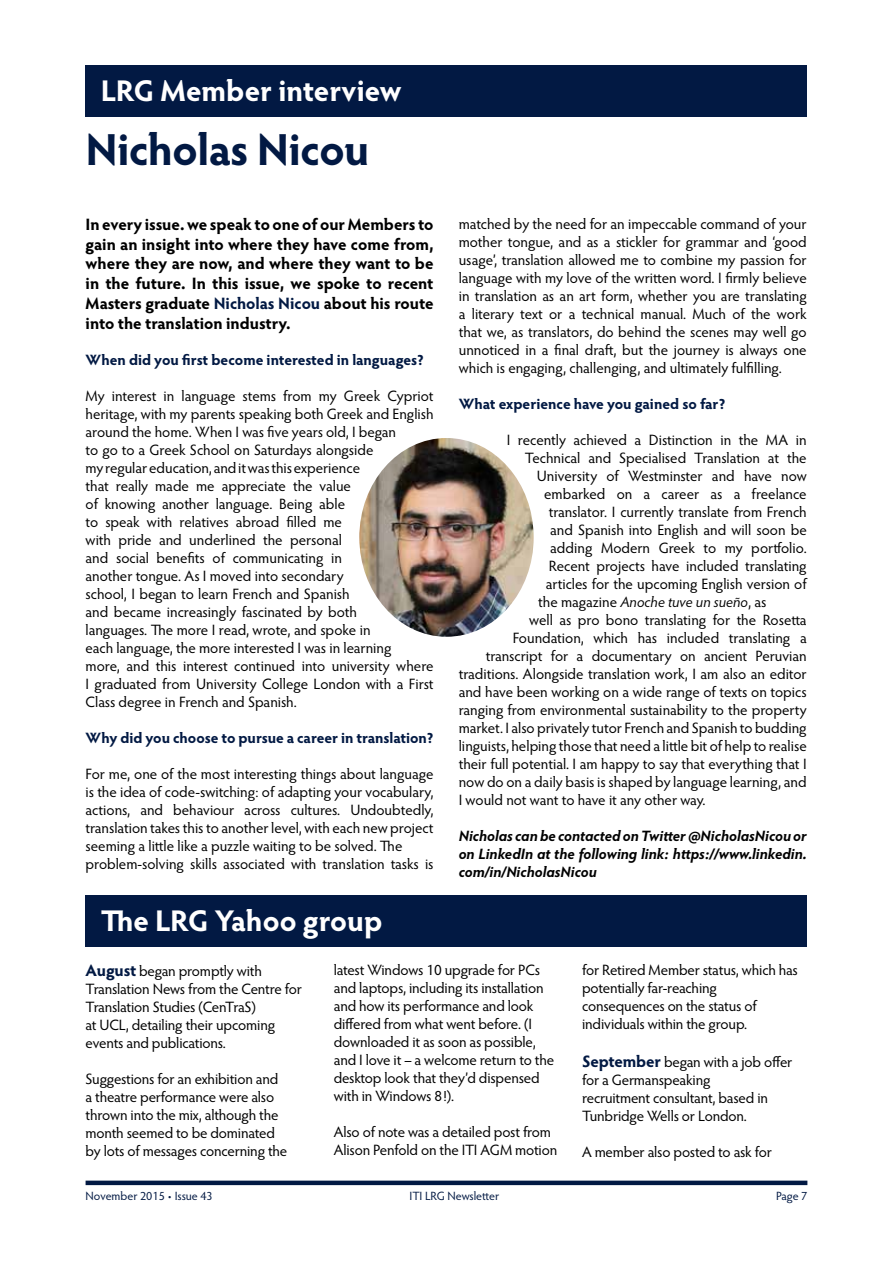
<style>
.page{position:relative;width:893px;height:1263px;background:#fff}
.page>*{position:absolute;margin:0;border:0;box-sizing:border-box;transform-origin:0 0}
.t1{font:700 45px "Hypatia Sans Pro";letter-spacing:-.01em;color:#021943}
.t2{font:700 30px "Hypatia Sans Pro";color:#fff}
.t3{font:700 16.5px/19.8px "Hypatia Sans Pro";letter-spacing:-.005em;color:#000;text-align:justify}
.t4{font:15px/18px "Hypatia Sans Pro";letter-spacing:-.005em;color:#000}
.t5{font:700 15px "Hypatia Sans Pro";letter-spacing:-.005em;color:#021943}
.t6{font:italic 700 15px/18px "Hypatia Sans Pro";color:#000;text-align:justify}
.t7{font:italic 15px "Hypatia Sans Pro";color:#000}
.t8{font:12px "Hypatia Sans Pro";letter-spacing:-.005em;color:#021943}
.s1{color:#021943}
.s2{font-style:normal}
.s3{font-weight:700;font-size:16.5px;color:#021943}
</style>
<div class="page">
<div style="left:86px;top:1180px;width:721px;height:5px;background:#021943"></div>
<div style="left:86px;top:66px;width:721px;height:51px;background:#021943"></div>
<img style="left:359px;top:438px;width:175px;height:199px">
<div style="left:86px;top:896px;width:721px;height:51px;background:#021943"></div>
<h2 class="t2" style="left:101px;top:69px;width:302px">LRG Member interview</h2>
<h1 class="t1" style="left:86px;top:117px;width:285px">Nicholas Nicou</h1>
<p class="t3" style="left:86px;top:213px;width:350px">In every issue. we speak to one of our Members to gain an insight into where they have come from, where they are now, and where they want to be in the future. In this issue, we spoke to recent Masters graduate <span class="s1">Nicholas Nicou</span> about his route into the translation industry.</p>
<p class="t5" style="left:86px;top:349px;width:340px">When did you first become interested in languages?</p>
<p class="t4" style="left:86px;top:386px;width:350px">My interest in language stems from my Greek Cypriot heritage, with my parents speaking both Greek and English around the home. When I was five years old, I began<br>to go to a Greek School on Saturdays alongside<br>my regular education, and it was this experience<br>that really made me appreciate the value<br>of knowing another language. Being able<br>to speak with relatives abroad filled me<br>with pride and underlined the personal<br>and social benefits of communicating in<br>another tongue. As I moved into secondary<br>school, I began to learn French and Spanish<br>and became increasingly fascinated by both<br>languages. The more I read, wrote, and spoke in<br>each language, the more interested I was in learning<br>more, and this interest continued into university where I graduated from University College London with a First Class degree in French and Spanish.</p>
<p class="t5" style="left:86px;top:727px;width:349px">Why did you choose to pursue a career in translation?</p>
<p class="t4" style="left:86px;top:764px;width:350px">For me, one of the most interesting things about language is the idea of code-switching: of adapting your vocabulary, actions, and behaviour across cultures. Undoubtedly, translation takes this to another level, with each new project seeming a little like a puzzle waiting to be solved. The problem-solving skills associated with translation tasks is</p>
<p class="t4" style="left:459px;top:214px;width:350px;text-align:justify">matched by the need for an impeccable command of your mother tongue, and as a stickler for grammar and ‘good usage’, translation allowed me to combine my passion for language with my love of the written word. I firmly believe in translation as an art form, whether you are translating a literary text or a technical manual. Much of the work that we, as translators, do behind the scenes may well go unnoticed in a final draft, but the journey is always one which is engaging, challenging, and ultimately fulfilling.</p>
<p class="t5" style="left:459px;top:393px;width:268px">What experience have you gained so far?</p>
<p class="t4" style="left:507px;top:430px;width:301px">I recently achieved a Distinction in the MA in</p>
<p class="t4" style="left:525px;top:448px;width:284px">Technical and Specialised Translation at the</p>
<p class="t4" style="left:537px;top:466px;width:272px">University of Westminster and have now</p>
<p class="t4" style="left:544px;top:484px;width:264px">embarked on a career as a freelance</p>
<p class="t4" style="left:549px;top:502px;width:259px">translator. I currently translate from French</p>
<p class="t4" style="left:550px;top:520px;width:258px">and Spanish into English and will soon be</p>
<p class="t4" style="left:550px;top:538px;width:258px">adding Modern Greek to my portfolio.</p>
<p class="t4" style="left:549px;top:556px;width:259px">Recent projects have included translating</p>
<p class="t4" style="left:546px;top:574px;width:263px">articles for the upcoming English version of</p>
<p class="t7" style="left:538px;top:591px;width:230px"><span class="s2">the magazine</span> Anoche tuve un sueño<span class="s2">, as</span></p>
<p class="t4" style="left:529px;top:610px;width:279px">well as pro bono translating for the Rosetta</p>
<p class="t4" style="left:513px;top:628px;width:296px">Foundation, which has included translating a</p>
<p class="t4" style="left:486px;top:646px;width:323px">transcript for a documentary on ancient Peruvian</p>
<p class="t4" style="left:459px;top:664px;width:350px">traditions. Alongside translation work, I am also an editor</p>
<p class="t4" style="left:459px;top:682px;width:350px">and have been working on a wide range of texts on topics</p>
<p class="t4" style="left:459px;top:700px;width:349px">ranging from environmental sustainability to the property</p>
<p class="t4" style="left:459px;top:718px;width:349px">market. I also privately tutor French and Spanish to budding</p>
<p class="t4" style="left:459px;top:736px;width:350px">linguists, helping those that need a little bit of help to realise</p>
<p class="t4" style="left:459px;top:754px;width:350px">their full potential. I am happy to say that everything that I</p>
<p class="t4" style="left:459px;top:772px;width:349px">now do on a daily basis is shaped by language learning, and</p>
<p class="t4" style="left:459px;top:790px;width:248px">I would not want to have it any other way.</p>
<p class="t6" style="left:459px;top:826px;width:350px">Nicholas can be contacted on Twitter @NicholasNicou or on LinkedIn at the following link: https://www.linkedin. com/in/NicholasNicou</p>
<h2 class="t2" style="left:101px;top:899px;width:283px">The LRG Yahoo group</h2>
<p class="t4" style="left:86px;top:961px;width:218px"><span class="s3">August</span> began promptly with<br>Translation News from the Centre for<br>Translation Studies (CenTraS)<br>at UCL, detailing their upcoming events and publications.</p>
<p class="t4" style="left:86px;top:1069px;width:203px">Suggestions for an exhibition and a theatre performance were also thrown into the mix, although the month seemed to be dominated by lots of messages concerning the</p>
<p class="t4" style="left:334px;top:960px;width:222px">latest Windows 10 upgrade for PCs and laptops, including its installation and how its performance and look differed from what went before. (I downloaded it as soon as possible, and I love it – a welcome return to the desktop look that they’d dispensed with in Windows 8!).</p>
<p class="t4" style="left:334px;top:1122px;width:225px">Also of note was a detailed post from<br>Alison Penfold on the ITI AGM motion</p>
<p class="t4" style="left:582px;top:960px;width:217px">for Retired Member status, which has potentially far-reaching consequences on the status of individuals within the group.</p>
<p class="t4" style="left:582px;top:1052px;width:212px"><span class="s3">September</span> began with a job offer for a Germanspeaking<br>recruitment consultant, based in<br>Tunbridge Wells or London.</p>
<p class="t4" style="left:582px;top:1142px;width:192px">A member also posted to ask for</p>
<p class="t8" style="left:86px;top:1187px;width:129px">November 2015 • Issue 43</p>
<p class="t8" style="left:410px;top:1187px;width:91px">ITI LRG Newsletter</p>
<p class="t8" style="left:776px;top:1187px;width:33px">Page 7</p>
</div>
